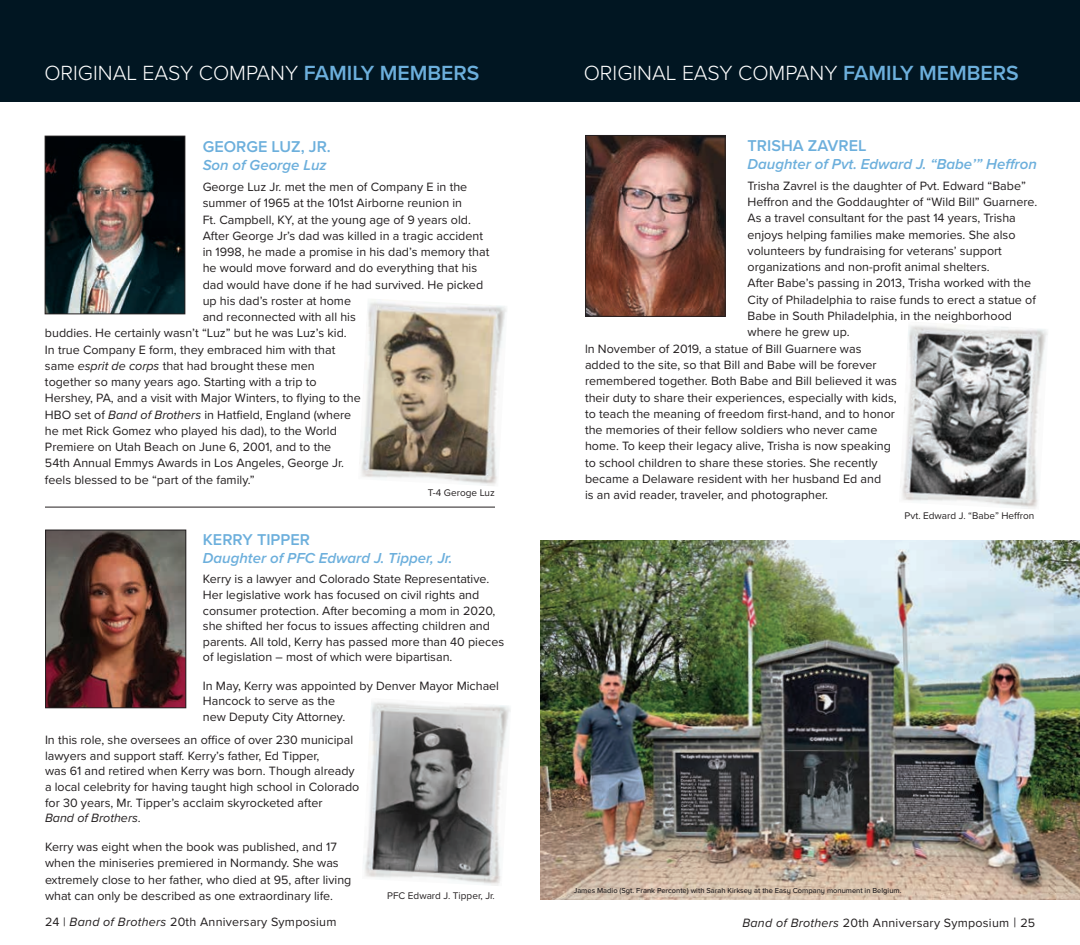
<style>
.page{position:relative;width:1080px;height:945px;background:#fff}
.page>*{position:absolute;margin:0;border:0;box-sizing:border-box;transform-origin:0 0}
.t1{font:300 21.25px "Proxima Nova";color:#fff}
.t2{font:600 16.25px "Proxima Nova";color:#6cafdc}
.t3{font:italic 600 15px "Proxima Nova";color:#6cafdc}
.t4{font:12.5px/16.2px "Proxima Nova";color:#231f20}
.t5{font:12.5px "Proxima Nova";letter-spacing:.02em;color:#231f20}
.t6{font:10px "Proxima Nova";color:#231f20}
.t7{font:500 7.5px "Proxima Nova";color:#231f20}
.s1{font-weight:600;color:#6cafdc}
.s2{font-style:italic}
.s3{font-size:13.75px}
</style>
<div class="page">
<img style="left:47px;top:532px;width:137px;height:174px">
<div style="left:45px;top:530px;width:141px;height:178px;border:1px solid #231f20"></div>
<hr style="left:45px;top:507px;width:450px;height:1px;background:#231f20">
<div style="left:0;top:0;width:1080px;height:101px;background:#011622"></div>
<img style="left:47px;top:138px;width:136px;height:174px">
<div style="left:45px;top:136px;width:140px;height:178px;border:1px solid #231f20"></div>
<img style="left:587px;top:137px;width:137px;height:178px">
<div style="left:585px;top:135px;width:141px;height:182px;border:1px solid #231f20"></div>
<img style="left:361px;top:299px;width:146px;height:187px">
<img style="left:363px;top:702px;width:148px;height:184px">
<img style="left:902px;top:325px;width:146px;height:184px">
<img style="left:540px;top:540px;width:540px;height:360px">
<h1 class="t1" style="left:44px;top:57px;width:437px">ORIGINAL EASY COMPANY <span class="s1">FAMILY MEMBERS</span></h1>
<h1 class="t1" style="left:584px;top:57px;width:437px">ORIGINAL EASY COMPANY <span class="s1">FAMILY MEMBERS</span></h1>
<h2 class="t2" style="left:203px;top:134px;width:130px">GEORGE LUZ, JR.</h2>
<p class="t3" style="left:203px;top:154px;width:126px">Son of George Luz</p>
<p class="t4" style="left:203px;top:178px;width:288px">George Luz Jr. met the men of Company E in the summer of 1965 at the 101st Airborne reunion in<br>Ft. Campbell, KY, at the young age of 9 years old.<br>After George Jr’s dad was killed in a tragic accident in 1998, he made a promise in his dad’s memory that he would move forward and do everything that his dad would have done if he had survived. He picked up his dad’s roster at home<br>and reconnected with all his</p>
<h2 class="t2" style="left:748px;top:133px;width:120px">TRISHA ZAVREL</h2>
<p class="t3" style="left:748px;top:152px;width:291px">Daughter of Pvt. Edward J. “Babe’” Heffron</p>
<p class="t4" style="left:748px;top:177px;width:291px">Trisha Zavrel is the daughter of Pvt. Edward “Babe” Heffron and the Goddaughter of “Wild Bill” Guarnere.<br>As a travel consultant for the past 14 years, Trisha enjoys helping families make memories. She also volunteers by fundraising for veterans’ support organizations and non-profit animal shelters.<br>After Babe’s passing in 2013, Trisha worked with the City of Philadelphia to raise funds to erect a statue of Babe in South Philadelphia, in the neighborhood</p>
<p class="t4" style="left:45px;top:325px;width:303px">buddies. He certainly wasn’t “Luz” but he was Luz’s kid.</p>
<p class="t4" style="left:748px;top:323px;width:104px">where he grew up.</p>
<p class="t4" style="left:45px;top:341px;width:317px">In true Company E form, they embraced him with that same <span class="s2">esprit de corps</span> that had brought these men together so many years ago. Starting with a trip to Hershey, PA, and a visit with Major Winters, to flying to the HBO set of <span class="s2">Band of Brothers</span> in Hatfield, England (where he met Rick Gomez who played his dad), to the World Premiere on Utah Beach on June 6, 2001, and to the<br>54th Annual Emmys Awards in Los Angeles, George Jr. feels blessed to be “part of the family.”</p>
<p class="t6" style="left:428px;top:485px;width:69px">T-4 Geroge Luz</p>
<p class="t4" style="left:585px;top:340px;width:313px">ln November of 2019, a statue of Bill Guarnere was added to the site, so that Bill and Babe will be forever remembered together. Both Babe and Bill believed it was their duty to share their experiences, especially with kids, to teach the meaning of freedom first-hand, and to honor the memories of their fellow soldiers who never came home. To keep their legacy alive, Trisha is now speaking to school children to share these stories. She recently became a Delaware resident with her husband Ed and<br>is an avid reader, traveler, and photographer.</p>
<h2 class="t2" style="left:203px;top:527px;width:109px">KERRY TIPPER</h2>
<p class="t3" style="left:203px;top:547px;width:251px">Daughter of PFC Edward J. Tipper, Jr.</p>
<p class="t4" style="left:203px;top:571px;width:303px;line-height:15.6px">Kerry is a lawyer and Colorado State Representative.<br>Her legislative work has focused on civil rights and consumer protection. After becoming a mom in 2020, she shifted her focus to issues affecting children and parents. All told, Kerry has passed more than 40 pieces of legislation – most of which were bipartisan.</p>
<p class="t4" style="left:203px;top:677px;width:298px;line-height:15.6px">In May, Kerry was appointed by Denver Mayor Michael<br>Hancock to serve as the<br>new Deputy City Attorney.</p>
<p class="t6" style="left:905px;top:508px;width:131px">Pvt. Edward J. “Babe” Heffron</p>
<p class="t4" style="left:45px;top:732px;width:316px;line-height:15.6px">In this role, she oversees an office of over 230 municipal lawyers and support staff. Kerry’s father, Ed Tipper,<br>was 61 and retired when Kerry was born. Though already a local celebrity for having taught high school in Colorado for 30 years, Mr. Tipper’s acclaim skyrocketed after<br><span class="s2">Band of Brothers</span>.</p>
<p class="t4" style="left:45px;top:838px;width:308px">Kerry was eight when the book was published, and 17 when the miniseries premiered in Normandy. She was extremely close to her father, who died at 95, after living what can only be described as one extraordinary life.</p>
<p class="t6" style="left:387px;top:889px;width:109px">PFC Edward J. Tipper, Jr.</p>
<p class="t7" style="left:574px;top:885px;width:329px">James Madio (Sgt. Frank Perconte) with Sarah Kirksey at the Easy Company monument in Belgium.</p>
<p class="t5" style="left:45px;top:913px;width:293px">24 | <span class="s2">Band of Brothers</span> 20th Anniversary Symposium</p>
<p class="t5" style="left:742px;top:914px;width:294px"><span class="s2">Band of Brothers</span> 20th Anniversary Symposium <span class="s3">|</span> 25</p>
</div>
